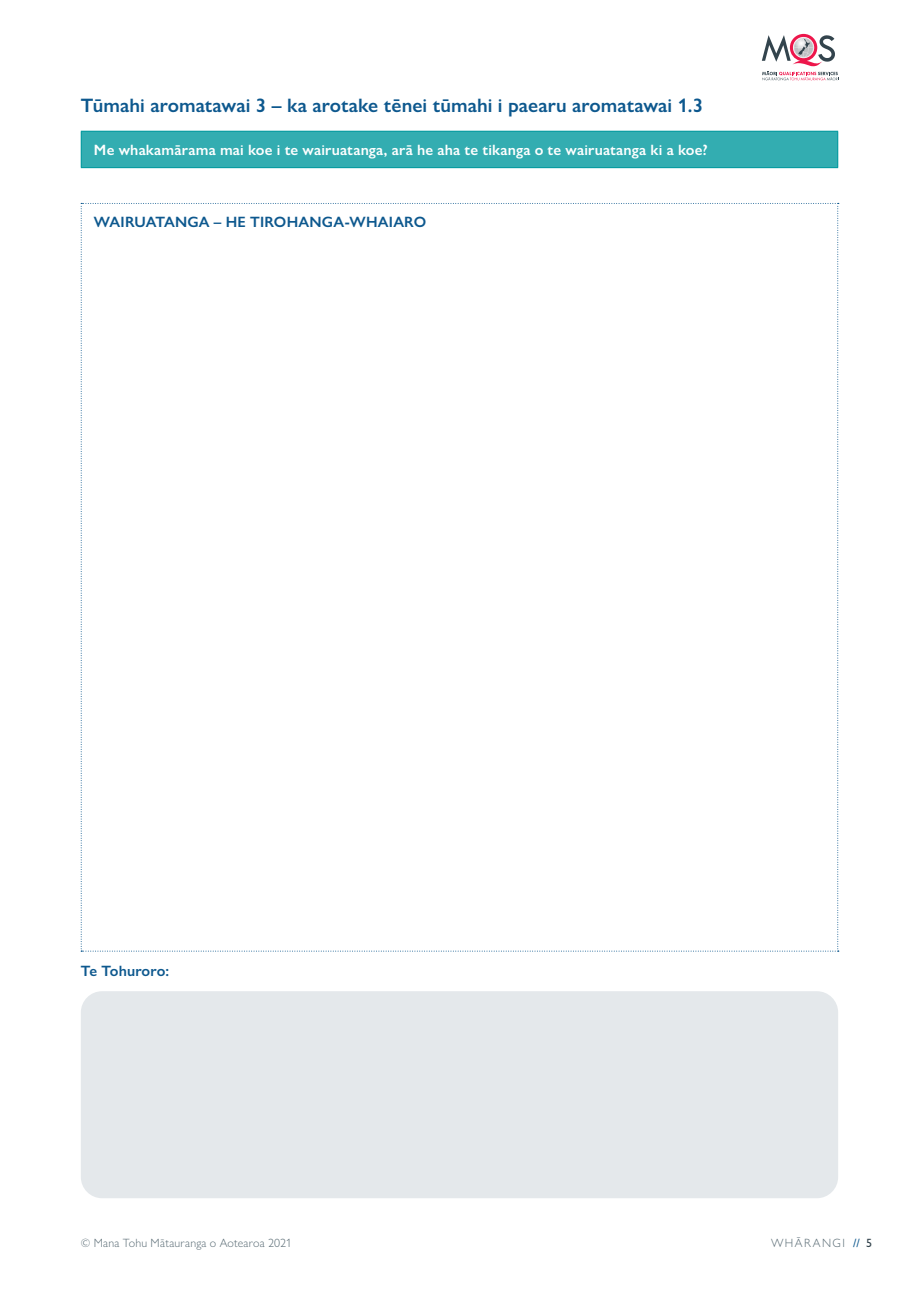
<style>
.page{position:relative;width:919px;height:1289px;background:#fff}
.page>*{position:absolute;margin:0;border:0;box-sizing:border-box;transform-origin:0 0}
.t1{font:600 19.5px "Gill Sans Nova";letter-spacing:.005em;color:#0d588e}
.t2{font:600 15px "Gill Sans Nova";letter-spacing:.015em;color:#fff}
.t3{font:600 15px "Gill Sans Nova";letter-spacing:.01em;color:#0d588e}
.t4{font:300 12px "Gill Sans Nova";letter-spacing:.015em;color:#586a73}
.t5{font:300 12px "Gill Sans Nova";letter-spacing:.125em;color:#586a73}
.s1{font-weight:500;color:#0d588e}
.s2{font-weight:500;color:#33444d}
</style>
<div class="page">
<div style="left:81px;top:131px;width:756px;height:37px;background:#33adb1"></div>
<svg style="left:761px;top:34px;width:77px;height:46px"></svg>
<hr style="left:81px;top:167px;width:757px;height:1px;background:#00999e">
<hr style="left:837px;top:132px;width:1px;height:35px;background:#00999e">
<hr style="left:81px;top:132px;width:1px;height:35px;background:#00999e">
<hr style="left:81px;top:131px;width:757px;height:1px;background:#00999e">
<div style="left:81px;top:991px;width:757px;height:207px;background:#e4e8eb;border-radius:21px"></div>
<p class="t1" style="left:81px;top:93px;width:623px">Tūmahi aromatawai 3 – ka arotake tēnei tūmahi i paearu aromatawai 1.3</p>
<p class="t2" style="left:94px;top:140px;width:615px">Me whakamārama mai koe i te wairuatanga, arā he aha te tikanga o te wairuatanga ki a koe?</p>
<p class="t3" style="left:94px;top:213px;width:334px">WAIRUATANGA – HE TIROHANGA-WHAIARO</p>
<p class="t3" style="left:81px;top:961px;width:90px">Te Tohuroro:</p>
<p class="t4" style="left:81px;top:1235px;width:213px">© Mana Tohu Mātauranga o Aotearoa 2021</p>
<p class="t5" style="left:771px;top:1235px;width:103px">WHĀRANGI <span class="s1">//</span> <span class="s2">5</span></p>
</div>
